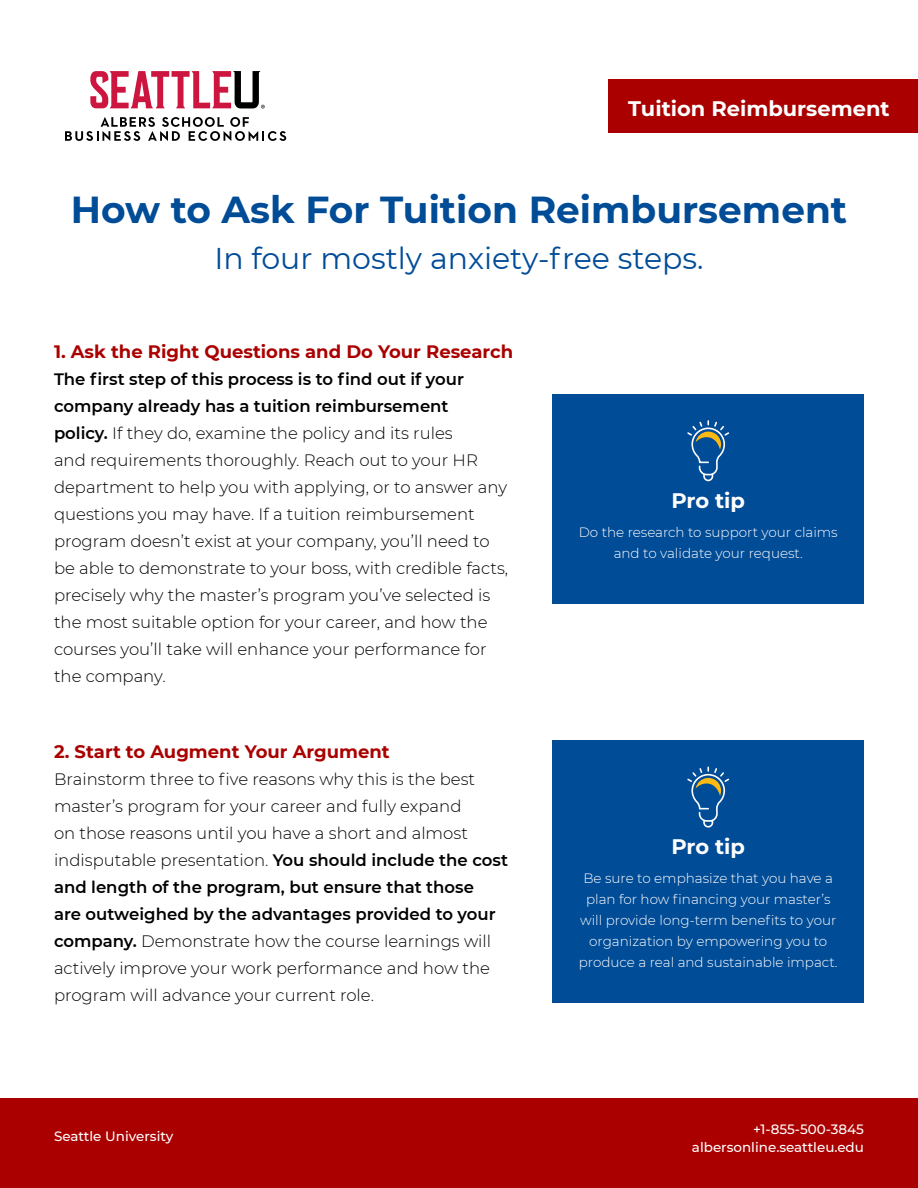
<style>
.page{position:relative;width:918px;height:1188px;background:#fff}
.page>*{position:absolute;margin:0;border:0;box-sizing:border-box;transform-origin:0 0}
.t1{font:700 37.5px "Montserrat";color:#004c97}
.t2{font:30px "Montserrat";color:#004c97}
.t3{font:700 21px "Montserrat";color:#fff}
.t4{font:700 18px "Montserrat";color:#a00}
.t5{font:300 16.5px/27px "Montserrat";color:#000}
.t6{font:300 13.5px/21px "Montserrat";color:#fff;text-align:center}
.t7{font:500 13.5px/18px "Montserrat";color:#fff;text-align:right}
.s1{font-weight:600}
</style>
<div class="page">
<div style="left:0;top:1098px;width:918px;height:90px;background:#a00"></div>
<div style="left:608px;top:79px;width:310px;height:54px;background:#a00"></div>
<svg style="left:65px;top:117px;width:221px;height:24px"></svg>
<svg style="left:90px;top:71px;width:175px;height:37px"></svg>
<div style="left:553px;top:394px;width:311px;height:210px;background:#004c97"></div>
<svg style="left:687px;top:420px;width:43px;height:62px"></svg>
<div style="left:553px;top:740px;width:311px;height:262px;background:#004c97"></div>
<svg style="left:687px;top:766px;width:43px;height:62px"></svg>
<p class="t3" style="left:628px;top:93px;width:263px">Tuition Reimbursement</p>
<h1 class="t1" style="left:71px;top:183px;width:778px">How to Ask For Tuition Reimbursement</h1>
<h2 class="t2" style="left:214px;top:238px;width:491px">In four mostly anxiety-free steps.</h2>
<p class="t4" style="left:54px;top:339px;width:461px">1. Ask the Right Questions and Do Your Research</p>
<p class="t5" style="left:54px;top:365px;width:456px"><span class="s1">The first step of this process is to find out if your company already has a tuition reimbursement<br>policy.</span> If they do, examine the policy and its rules<br>and requirements thoroughly. Reach out to your HR department to help you with applying, or to answer any questions you may have. If a tuition reimbursement program doesn’t exist at your company, you’ll need to be able to demonstrate to your boss, with credible facts, precisely why the master’s program you’ve selected is the most suitable option for your career, and how the courses you’ll take will enhance your performance for the company.</p>
<p class="t4" style="left:54px;top:738px;width:337px">2. Start to Augment Your Argument</p>
<p class="t5" style="left:54px;top:765px;width:456px">Brainstorm three to five reasons why this is the best master’s program for your career and fully expand<br>on those reasons until you have a short and almost indisputable presentation. <span class="s1">You should include the cost and length of the program, but ensure that those<br>are outweighed by the advantages provided to your company.</span> Demonstrate how the course learnings will actively improve your work performance and how the program will advance your current role.</p>
<p class="t7" style="left:54px;top:1126px;width:121px">Seattle University</p>
<p class="t3" style="left:671px;top:485px;width:75px">Pro tip</p>
<p class="t6" style="left:579px;top:521px;width:261px">Do the research to support your claims and to validate your request.</p>
<p class="t3" style="left:671px;top:831px;width:75px">Pro tip</p>
<p class="t6" style="left:579px;top:868px;width:260px">Be sure to emphasize that you have a plan for how financing your master’s will provide long-term benefits to your organization by empowering you to produce a real and sustainable impact.</p>
<p class="t7" style="left:692px;top:1119px;width:174px">+1-855-500-3845 albersonline.seattleu.edu</p>
</div>
